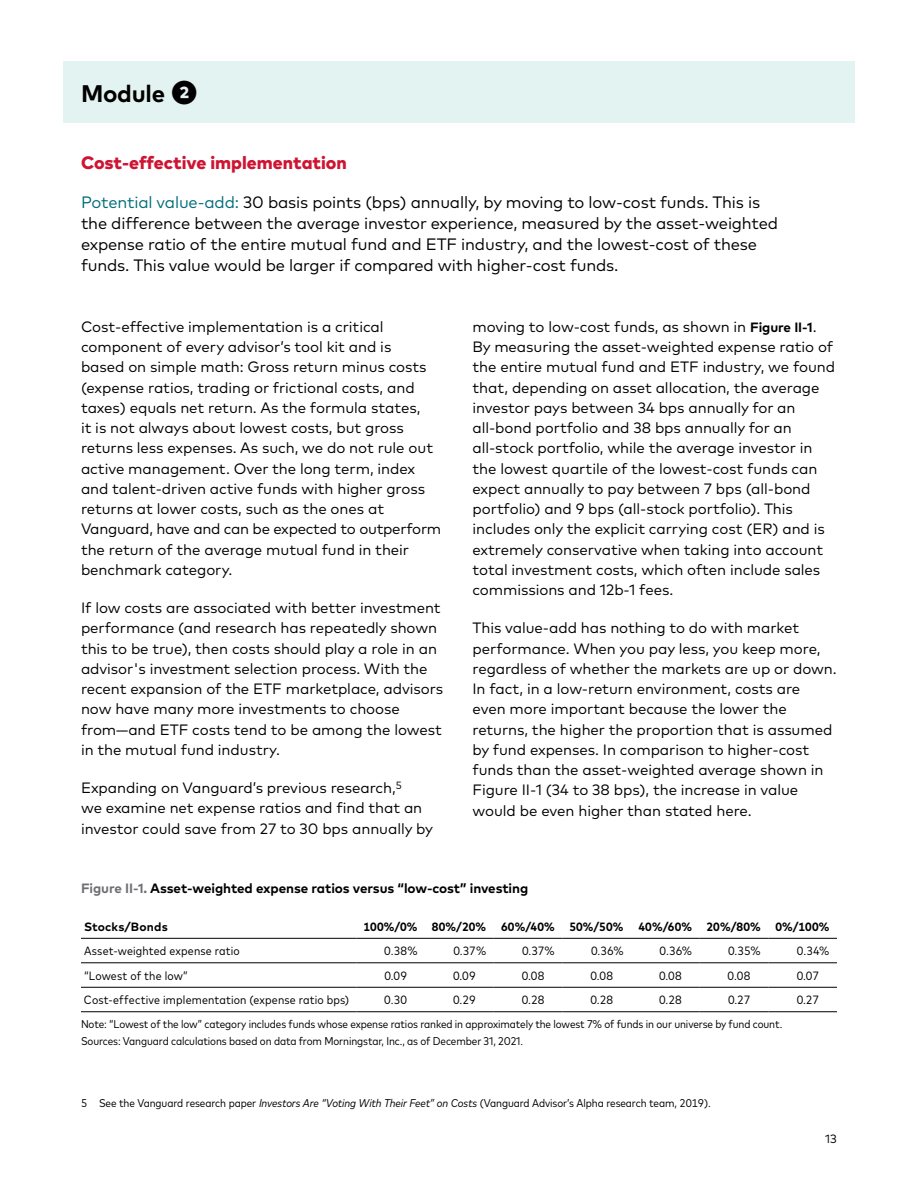
<style>
.page{position:relative;width:918px;height:1188px;background:#fff}
.page>*{position:absolute;margin:0;border:0;box-sizing:border-box;transform-origin:0 0}
.t1{font:700 24px "Mark Pro";letter-spacing:-.01em;color:#000}
.t2{font:800 18px "Mark Pro";color:#ce1432}
.t3{font:16.5px/21px "Mark Pro";letter-spacing:-.01em;color:#000}
.t4{font:15px/20.2px "Mark Pro";letter-spacing:-.005em;color:#000}
.t5{font:700 13.5px "Mark Pro";letter-spacing:-.005em;color:#000}
.t6{font:condensed 12px "Mark Pro";letter-spacing:.01em;color:#000}
.t7{font:700 condensed 12px "Mark Pro";letter-spacing:.02em;color:#000}
.t8{font:700 12px "Mark Pro";letter-spacing:.015em;color:#000}
.t9{font:12px "Mark Pro";color:#000}
.t10{font:condensed 11.25px/16.5px "Mark Pro";letter-spacing:-.01em;color:#000}
.s1{font-size:27px}
.s2{color:#006c7b}
.s3{font-weight:700;font-size:13.5px}
.s4{color:#6d6e71}
.s5{font-style:italic}
</style>
<div class="page">
<div style="left:63px;top:62px;width:792px;height:61px;background:#e3f3f1"></div>
<hr style="left:81px;top:963px;width:275px;height:1px;background:#000">
<hr style="left:356px;top:963px;width:69px;height:1px;background:#000">
<hr style="left:425px;top:963px;width:69px;height:1px;background:#000">
<hr style="left:494px;top:963px;width:68px;height:1px;background:#000">
<hr style="left:562px;top:963px;width:69px;height:1px;background:#000">
<hr style="left:631px;top:963px;width:69px;height:1px;background:#000">
<hr style="left:700px;top:963px;width:68px;height:1px;background:#000">
<hr style="left:768px;top:963px;width:69px;height:1px;background:#000">
<hr style="left:81px;top:987px;width:275px;height:1px;background:#000">
<hr style="left:356px;top:987px;width:69px;height:1px;background:#000">
<hr style="left:425px;top:987px;width:69px;height:1px;background:#000">
<hr style="left:494px;top:987px;width:68px;height:1px;background:#000">
<hr style="left:562px;top:987px;width:69px;height:1px;background:#000">
<hr style="left:631px;top:987px;width:69px;height:1px;background:#000">
<hr style="left:700px;top:987px;width:68px;height:1px;background:#000">
<hr style="left:768px;top:987px;width:69px;height:1px;background:#000">
<hr style="left:81px;top:1011px;width:275px;height:1px;background:#000">
<hr style="left:356px;top:1011px;width:69px;height:1px;background:#000">
<hr style="left:425px;top:1011px;width:69px;height:1px;background:#000">
<hr style="left:494px;top:1011px;width:68px;height:1px;background:#000">
<hr style="left:562px;top:1011px;width:69px;height:1px;background:#000">
<hr style="left:631px;top:1011px;width:69px;height:1px;background:#000">
<hr style="left:700px;top:1011px;width:68px;height:1px;background:#000">
<hr style="left:768px;top:1011px;width:69px;height:1px;background:#000">
<hr style="left:81px;top:938px;width:275px;height:1px;background:#000">
<hr style="left:356px;top:938px;width:69px;height:1px;background:#000">
<hr style="left:425px;top:938px;width:69px;height:1px;background:#000">
<hr style="left:494px;top:938px;width:68px;height:1px;background:#000">
<hr style="left:562px;top:938px;width:69px;height:1px;background:#000">
<hr style="left:631px;top:938px;width:69px;height:1px;background:#000">
<hr style="left:700px;top:938px;width:68px;height:1px;background:#000">
<hr style="left:768px;top:938px;width:69px;height:1px;background:#000">
<h1 class="t1" style="left:81px;top:76px;width:119px">Module <span class="s1">❷</span></h1>
<p class="t2" style="left:81px;top:149px;width:267px">Cost-effective implementation</p>
<p class="t3" style="left:81px;top:190px;width:699px"><span class="s2">Potential value-add:</span> 30 basis points (bps) annually, by moving to low-cost funds. This is the difference between the average investor experience, measured by the asset-weighted expense ratio of the entire mutual fund and ETF industry, and the lowest-cost of these funds. This value would be larger if compared with higher-cost funds.</p>
<p class="t4" style="left:81px;top:315px;width:362px">Cost-effective implementation is a critical component of every advisor’s tool kit and is<br>based on simple math: Gross return minus costs (expense ratios, trading or frictional costs, and taxes) equals net return. As the formula states,<br>it is not always about lowest costs, but gross returns less expenses. As such, we do not rule out active management. Over the long term, index and talent-driven active funds with higher gross returns at lower costs, such as the ones at Vanguard, have and can be expected to outperform the return of the average mutual fund in their benchmark category.</p>
<p class="t4" style="left:81px;top:596px;width:364px">If low costs are associated with better investment performance (and research has repeatedly shown this to be true), then costs should play a role in an advisor's investment selection process. With the recent expansion of the ETF marketplace, advisors now have many more investments to choose from—and ETF costs tend to be among the lowest in the mutual fund industry.</p>
<p class="t4" style="left:81px;top:776px;width:354px">Expanding on Vanguard’s previous research,<sup>5<br></sup>we examine net expense ratios and find that an investor could save from 27 to 30 bps annually by</p>
<p class="t4" style="left:472px;top:315px;width:364px">moving to low-cost funds, as shown in <span class="s3">Figure II-1</span>.<br>By measuring the asset-weighted expense ratio of the entire mutual fund and ETF industry, we found that, depending on asset allocation, the average investor pays between 34 bps annually for an all-bond portfolio and 38 bps annually for an all-stock portfolio, while the average investor in the lowest quartile of the lowest-cost funds can expect annually to pay between 7 bps (all-bond portfolio) and 9 bps (all-stock portfolio). This includes only the explicit carrying cost (ER) and is extremely conservative when taking into account total investment costs, which often include sales commissions and 12b-1 fees.</p>
<p class="t4" style="left:472px;top:617px;width:366px">This value-add has nothing to do with market performance. When you pay less, you keep more, regardless of whether the markets are up or down.<br>In fact, in a low-return environment, costs are even more important because the lower the returns, the higher the proportion that is assumed by fund expenses. In comparison to higher-cost funds than the asset-weighted average shown in Figure II-1 (34 to 38 bps), the increase in value would be even higher than stated here.</p>
<p class="t5" style="left:81px;top:878px;width:449px"><span class="s4">Figure II-1.</span> Asset-weighted expense ratios versus “low-cost” investing</p>
<p class="t8" style="left:84px;top:917px;width:85px">Stocks/Bonds</p>
<p class="t7" style="left:363px;top:918px;width:468px">100%/0% 80%/20% 60%/40% 50%/50% 40%/60% 20%/80% 0%/100%</p>
<p class="t6" style="left:84px;top:942px;width:157px">Asset-weighted expense ratio</p>
<p class="t6" style="left:384px;top:942px;width:35px">0.38%</p>
<p class="t6" style="left:453px;top:942px;width:34px">0.37%</p>
<p class="t6" style="left:522px;top:942px;width:34px">0.37%</p>
<p class="t6" style="left:591px;top:942px;width:34px">0.36%</p>
<p class="t6" style="left:660px;top:942px;width:34px">0.36%</p>
<p class="t6" style="left:728px;top:942px;width:34px">0.35%</p>
<p class="t6" style="left:797px;top:942px;width:34px">0.34%</p>
<p class="t6" style="left:84px;top:967px;width:105px">“Lowest of the low”</p>
<p class="t6" style="left:384px;top:967px;width:24px">0.09</p>
<p class="t6" style="left:453px;top:967px;width:24px">0.09</p>
<p class="t6" style="left:522px;top:967px;width:24px">0.08</p>
<p class="t6" style="left:590px;top:967px;width:24px">0.08</p>
<p class="t6" style="left:659px;top:967px;width:24px">0.08</p>
<p class="t6" style="left:728px;top:967px;width:24px">0.08</p>
<p class="t6" style="left:797px;top:967px;width:24px">0.07</p>
<p class="t6" style="left:84px;top:991px;width:267px">Cost-effective implementation (expense ratio bps)</p>
<p class="t6" style="left:384px;top:991px;width:24px">0.30</p>
<p class="t6" style="left:453px;top:991px;width:24px">0.29</p>
<p class="t6" style="left:522px;top:991px;width:24px">0.28</p>
<p class="t6" style="left:590px;top:991px;width:24px">0.28</p>
<p class="t6" style="left:659px;top:991px;width:24px">0.28</p>
<p class="t6" style="left:728px;top:991px;width:24px">0.27</p>
<p class="t6" style="left:797px;top:991px;width:24px">0.27</p>
<p class="t10" style="left:81px;top:1015px;width:703px">Note: “Lowest of the low” category includes funds whose expense ratios ranked in approximately the lowest 7% of funds in our universe by fund count.<br>Sources: Vanguard calculations based on data from Morningstar, Inc., as of December 31, 2021.</p>
<p class="t10" style="left:81px;top:1094px;width:631px">5 See the Vanguard research paper <span class="s5">Investors Are “Voting With Their Feet” on Costs</span> (Vanguard Advisor’s Alpha research team, 2019).</p>
<p class="t9" style="left:825px;top:1130px;width:13px">13</p>
</div>
